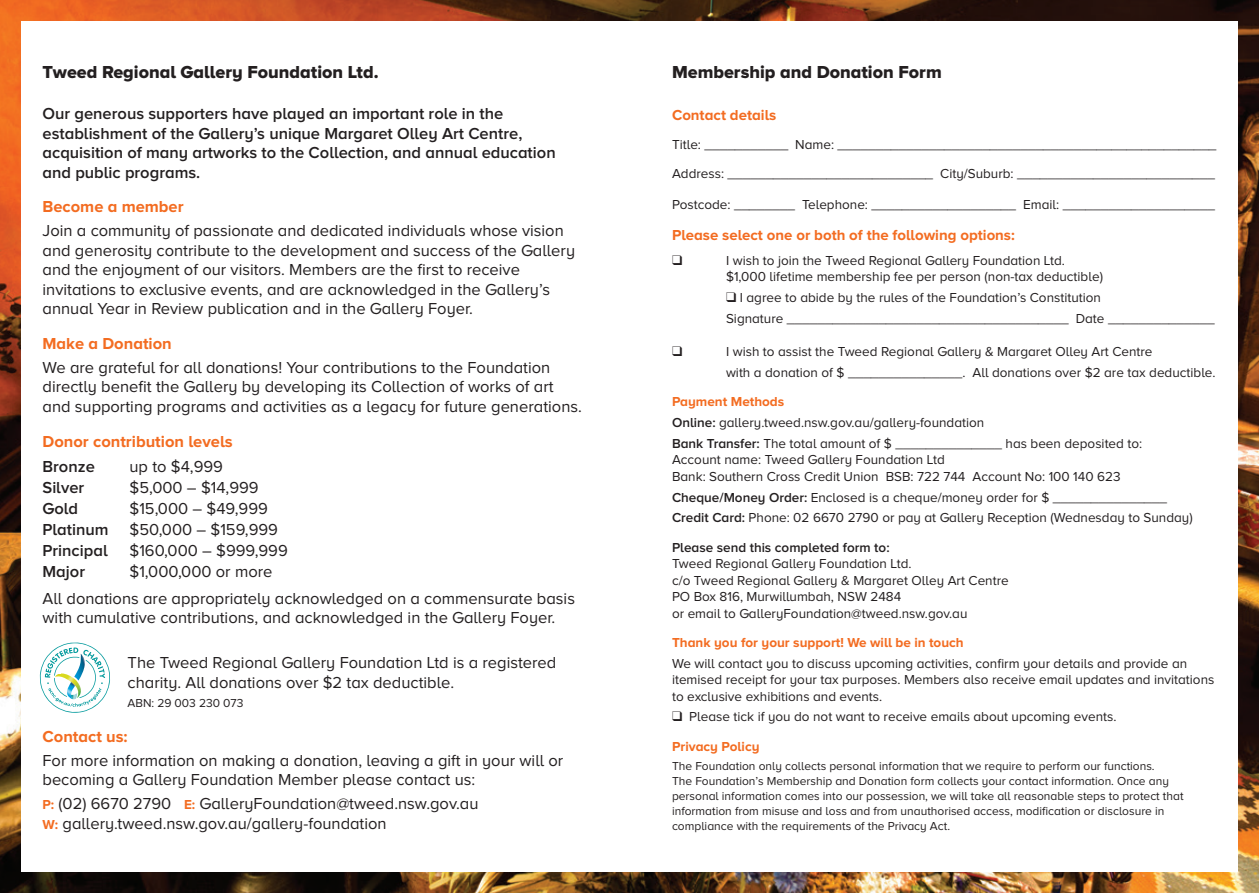
<style>
.page{position:relative;width:1259px;height:893px;background:#fff}
.page>*{position:absolute;margin:0;border:0;box-sizing:border-box;transform-origin:0 0}
.t1{font:18px "Proxima Nova A Extrabld";color:#231f20}
.t2{font:16.5px/19.5px "Proxima Nova A";color:#231f20}
.t3{font:600 16.5px/19.5px "Proxima Nova A";color:#231f20}
.t4{font:700 16.5px "Proxima Nova A";color:#f36c21}
.t5{font:700 15px "Proxima Nova A";color:#f36c21}
.t6{font:13.5px/16.5px "Proxima Nova A";color:#231f20}
.t7{font:700 13.5px "Proxima Nova A";color:#f36c21}
.t8{font:600 13.5px "Proxima Nova A";color:#231f20}
.t9{font:12px/15px "Proxima Nova A";color:#231f20}
.s1{font-weight:700;font-size:13.5px;color:#f36c21}
.s2{font-weight:600}
</style>
<div class="page">
<img style="left:0;top:0;width:1259px;height:893px">
<div style="left:21px;top:21px;width:1216px;height:851px;background:#fff"></div>
<svg style="left:40px;top:642px;width:70px;height:71px"></svg>
<p class="t1" style="left:43px;top:62px;width:337px">Tweed Regional Gallery Foundation Ltd.</p>
<p class="t3" style="left:43px;top:104px;width:515px">Our generous supporters have played an important role in the establishment of the Gallery’s unique Margaret Olley Art Centre, acquisition of many artworks to the Collection, and annual education and public programs.</p>
<p class="t4" style="left:43px;top:198px;width:143px">Become a member</p>
<p class="t2" style="left:43px;top:221px;width:534px">Join a community of passionate and dedicated individuals whose vision and generosity contribute to the development and success of the Gallery and the enjoyment of our visitors. Members are the first to receive invitations to exclusive events, and are acknowledged in the Gallery’s annual Year in Review publication and in the Gallery Foyer.</p>
<p class="t4" style="left:43px;top:334px;width:131px">Make a Donation</p>
<p class="t2" style="left:43px;top:357px;width:541px">We are grateful for all donations! Your contributions to the Foundation directly benefit the Gallery by developing its Collection of works of art and supporting programs and activities as a legacy for future generations.</p>
<p class="t4" style="left:43px;top:432px;width:192px">Donor contribution levels</p>
<p class="t3" style="left:43px;top:456px;width:54px">Bronze</p>
<p class="t2" style="left:130px;top:456px;width:95px">up to $4,999</p>
<p class="t3" style="left:43px;top:477px;width:43px">Silver</p>
<p class="t2" style="left:130px;top:477px;width:131px">$5,000 – $14,999</p>
<p class="t3" style="left:43px;top:498px;width:37px">Gold</p>
<p class="t2" style="left:130px;top:498px;width:140px">$15,000 – $49,999</p>
<p class="t3" style="left:43px;top:519px;width:68px">Platinum</p>
<p class="t2" style="left:130px;top:519px;width:150px">$50,000 – $159,999</p>
<p class="t3" style="left:43px;top:540px;width:67px">Principal</p>
<p class="t2" style="left:130px;top:540px;width:160px">$160,000 – $999,999</p>
<p class="t3" style="left:43px;top:561px;width:44px">Major</p>
<p class="t2" style="left:130px;top:561px;width:144px">$1,000,000 or more</p>
<p class="t2" style="left:43px;top:588px;width:534px">All donations are appropriately acknowledged on a commensurate basis with cumulative contributions, and acknowledged in the Gallery Foyer.</p>
<p class="t2" style="left:128px;top:653px;width:430px">The Tweed Regional Gallery Foundation Ltd is a registered charity. All donations over $2 tax deductible.</p>
<p class="t9" style="left:128px;top:696px;width:117px">ABN: 29 003 230 073</p>
<p class="t4" style="left:43px;top:727px;width:87px">Contact us:</p>
<p class="t2" style="left:43px;top:750px;width:522px">For more information on making a donation, leaving a gift in your will or becoming a Gallery Foundation Member please contact us:</p>
<p class="t2" style="left:43px;top:793px;width:437px"><span class="s1">P:</span> (02) 6670 2790 <span class="s1">E:</span> GalleryFoundation@tweed.nsw.gov.au<br><span class="s1">W:</span> gallery.tweed.nsw.gov.au/gallery-foundation</p>
<p class="t1" style="left:672px;top:62px;width:271px">Membership and Donation Form</p>
<p class="t5" style="left:672px;top:106px;width:106px">Contact details</p>
<p class="t6" style="left:672px;top:136px;width:546px">Title: ___________ Name: __________________________________________________</p>
<p class="t6" style="left:672px;top:165px;width:544px">Address: ___________________________ City/Suburb: __________________________</p>
<p class="t6" style="left:672px;top:196px;width:544px">Postcode: ________ Telephone: ___________________ Email: ____________________</p>
<p class="t5" style="left:672px;top:226px;width:344px">Please select one or both of the following options:</p>
<p class="t6" style="left:726px;top:252px;width:340px">I wish to join the Tweed Regional Gallery Foundation Ltd.</p>
<p class="t6" style="left:726px;top:268px;width:378px">$1,000 lifetime membership fee per person (non-tax deductible)</p>
<p class="t6" style="left:726px;top:289px;width:376px">❑ I agree to abide by the rules of the Foundation’s Constitution</p>
<p class="t6" style="left:726px;top:310px;width:490px">Signature _____________________________________ Date ______________</p>
<p class="t6" style="left:726px;top:343px;width:428px">I wish to assist the Tweed Regional Gallery &amp; Margaret Olley Art Centre</p>
<p class="t6" style="left:726px;top:364px;width:491px">with a donation of $ _______________. All donations over $2 are tax deductible.</p>
<p class="t7" style="left:672px;top:394px;width:114px">Payment Methods</p>
<p class="t6" style="left:672px;top:414px;width:314px"><span class="s2">Online:</span> gallery.tweed.nsw.gov.au/gallery-foundation</p>
<p class="t6" style="left:672px;top:435px;width:472px"><span class="s2">Bank Transfer:</span> The total amount of $ ______________ has been deposited to:</p>
<p class="t6" style="left:672px;top:451px;width:274px">Account name: Tweed Gallery Foundation Ltd</p>
<p class="t6" style="left:672px;top:468px;width:450px">Bank: Southern Cross Credit Union BSB: 722 744 Account No: 100 140 623</p>
<p class="t6" style="left:672px;top:489px;width:496px"><span class="s2">Cheque/Money Order:</span> Enclosed is a cheque/money order for $ _______________</p>
<p class="t6" style="left:672px;top:509px;width:522px"><span class="s2">Credit Card:</span> Phone: 02 6670 2790 or pay at Gallery Reception (Wednesday to Sunday)</p>
<p class="t8" style="left:672px;top:539px;width:219px">Please send this completed form to:</p>
<p class="t6" style="left:672px;top:555px;width:241px">Tweed Regional Gallery Foundation Ltd.</p>
<p class="t6" style="left:672px;top:572px;width:338px">c/o Tweed Regional Gallery &amp; Margaret Olley Art Centre<br>PO Box 816, Murwillumbah, NSW 2484<br>or email to GalleryFoundation@tweed.nsw.gov.au</p>
<p class="t7" style="left:672px;top:635px;width:293px">Thank you for your support! We will be in touch</p>
<p class="t6" style="left:672px;top:655px;width:544px">We will contact you to discuss upcoming activities, confirm your details and provide an itemised receipt for your tax purposes. Members also receive email updates and invitations to exclusive exhibitions and events.</p>
<p class="t6" style="left:672px;top:708px;width:446px">❑ Please tick if you do not want to receive emails about upcoming events.</p>
<p class="t7" style="left:672px;top:738px;width:89px">Privacy Policy</p>
<p class="t9" style="left:672px;top:758px;width:513px">The Foundation only collects personal information that we require to perform our functions.<br>The Foundation’s Membership and Donation form collects your contact information. Once any personal information comes into our possession, we will take all reasonable steps to protect that information from misuse and loss and from unauthorised access, modification or disclosure in compliance with the requirements of the Privacy Act.</p>
</div>
